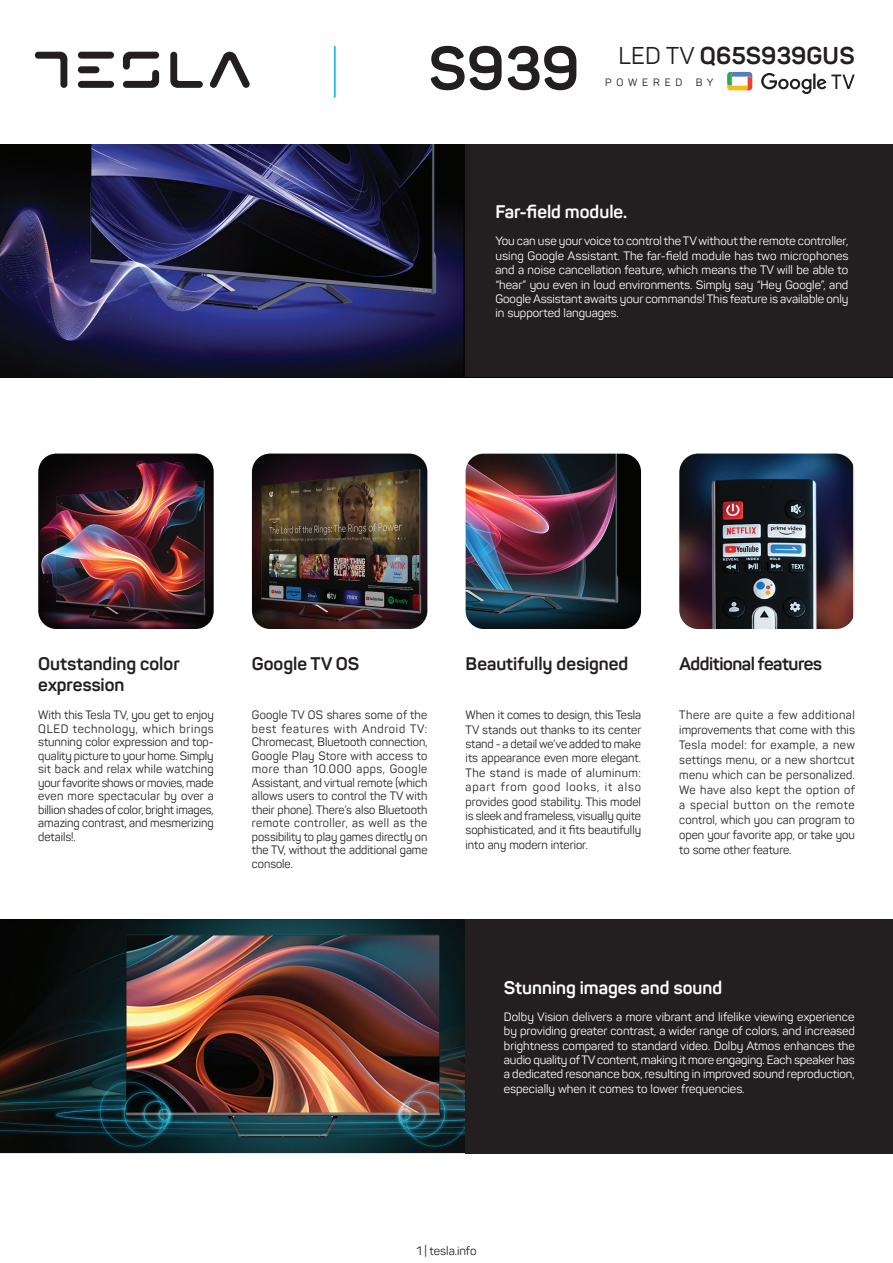
<style>
.page{position:relative;width:893px;height:1263px;background:#fff}
.page>*{position:absolute;margin:0;border:0;box-sizing:border-box;transform-origin:0 0}
.Serija{font:700 60px "Panton";color:#231f20}
.Oznaka_modela{font:700 24px "Panton";letter-spacing:.005em;color:#231f20}
.t1{font:700 18px/21.6px "Panton";color:#231f20}
.t2{font:700 18px "Panton";color:#fff}
.t3{font:700 18px "Panton";letter-spacing:-.025em;color:#231f20}
.t4{font:12px/13.5px "Panton";color:#231f20;text-align:justify}
.t5{font:12px/14.4px "Panton";color:#fff;text-align:justify}
.t6{font:12px/13.5px "Panton";color:#231f20;text-align:justify;scale:.96 1}
.Powerd_by{font:10.5px "Panton";letter-spacing:.46em;color:#231f20}
.s1{font-weight:400}
</style>
<div class="page">
<img style="left:252px;top:454px;width:175px;height:175px">
<img style="left:466px;top:454px;width:175px;height:175px">
<img style="left:38px;top:454px;width:176px;height:175px">
<img style="left:679px;top:454px;width:174px;height:175px">
<img style="left:0;top:145px;width:466px;height:232px">
<div style="left:466px;top:145px;width:427px;height:232px;background:#231f20"></div>
<img style="left:0;top:919px;width:466px;height:233px">
<div style="left:466px;top:919px;width:427px;height:234px;background:#231f20"></div>
<svg style="left:210px;top:52px;width:40px;height:36px"></svg>
<svg style="left:35px;top:52px;width:32px;height:36px"></svg>
<svg style="left:123px;top:52px;width:36px;height:36px"></svg>
<svg style="left:170px;top:52px;width:33px;height:36px"></svg>
<div style="left:78px;top:52px;width:36px;height:7px;background:#231f20;border-radius:3px"></div>
<div style="left:78px;top:66px;width:21px;height:7px;background:#231f20;border-radius:3px"></div>
<div style="left:78px;top:81px;width:36px;height:7px;background:#231f20;border-radius:3px"></div>
<hr style="left:334px;top:46px;width:2px;height:51px;background:#00aeef">
<svg style="left:761px;top:73px;width:94px;height:21px"></svg>
<svg style="left:727px;top:72px;width:25px;height:18px"></svg>
<p class="Serija" style="left:428px;top:31px;width:153px">S939</p>
<p class="Oznaka_modela" style="left:618px;top:41px;width:238px"><span class="s1">LED TV</span> Q65S939GUS</p>
<p class="Powerd_by" style="left:605px;top:76px;width:79px">POWERED</p>
<p class="Powerd_by" style="left:696px;top:76px;width:19px">B Y</p>
<p class="t2" style="left:495px;top:201px;width:133px">Far-field module.</p>
<p class="t5" style="left:495px;top:234px;width:355px">You can use your voice to control the TV without the remote controller, using Google Assistant. The far-field module has two microphones and a noise cancellation feature, which means the TV will be able to “hear” you even in loud environments. Simply say “Hey Google”, and Google Assistant awaits your commands! This feature is available only in supported languages.</p>
<p class="t1" style="left:38px;top:652px;width:143px">Outstanding color expression</p>
<p class="t4" style="left:38px;top:708px;width:177px">With this Tesla TV, you get to enjoy QLED technology, which brings stunning color expression and top&shy;quality picture to your home. Simply sit back and relax while watching your favorite shows or movies, made even more spectacular by over a billion shades of color, bright images, amazing contrast, and mesmerizing details!.</p>
<p class="t1" style="left:252px;top:652px;width:109px">Google TV OS</p>
<p class="t6" style="left:252px;top:708px;width:184px">Google TV OS shares some of the best features with Android TV:<br>Chromecast, Bluetooth connection, Google Play Store with access to more than 10.000 apps, Google Assistant, and virtual remote (which allows users to control the TV with their phone). There’s also Bluetooth remote controller, as well as the possibility to play games directly on the TV, without the additional game console.</p>
<p class="t1" style="left:466px;top:652px;width:164px">Beautifully designed</p>
<p class="t4" style="left:466px;top:708px;width:177px;line-height:14.4px">When it comes to design, this Tesla TV stands out thanks to its center stand - a detail we’ve added to make its appearance even more elegant.<br>The stand is made of aluminum: apart from good looks, it also provides good stability. This model is sleek and frameless, visually quite sophisticated, and it fits beautifully into any modern interior.</p>
<p class="t3" style="left:679px;top:652px;width:144px">Additional features</p>
<p class="t4" style="left:679px;top:707px;width:177px;line-height:15px">There are quite a few additional improvements that come with this Tesla model: for example, a new settings menu, or a new shortcut menu which can be personalized.<br>We have also kept the option of a special button on the remote control, which you can program to open your favorite app, or take you to some other feature.</p>
<p class="t2" style="left:504px;top:976px;width:220px">Stunning images and sound</p>
<p class="t5" style="left:504px;top:1009px;width:353px">Dolby Vision delivers a more vibrant and lifelike viewing experience by providing greater contrast, a wider range of colors, and increased brightness compared to standard video. Dolby Atmos enhances the audio quality of TV content, making it more engaging. Each speaker has a dedicated resonance box, resulting in improved sound reproduction, especially when it comes to lower frequencies.</p>
<p class="t4" style="left:416px;top:1244px;width:62px">1 | tesla.info</p>
</div>
